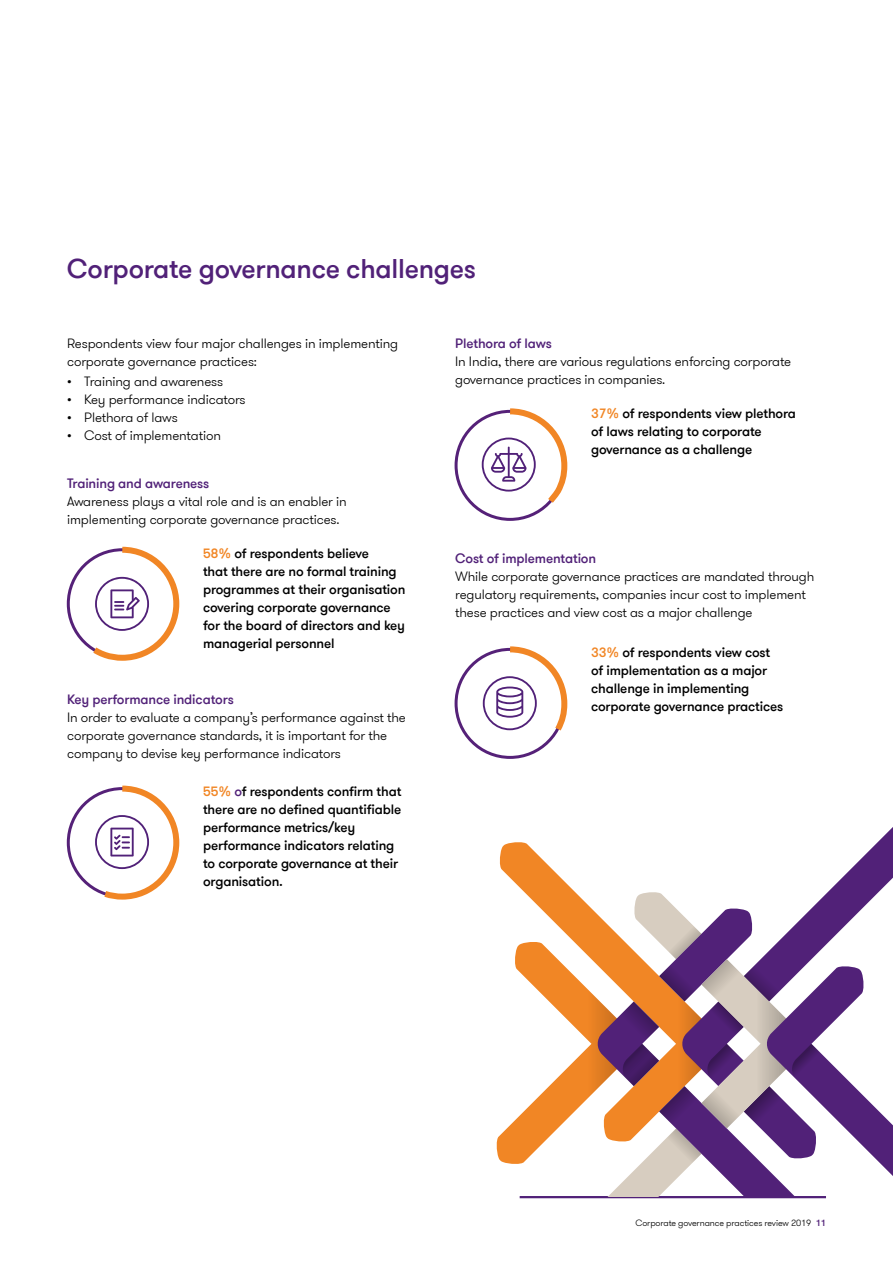
<style>
.page{position:relative;width:893px;height:1263px;background:#fff}
.page>*{position:absolute;margin:0;border:0;box-sizing:border-box;transform-origin:0 0}
.t1{font:500 27px "GT Walsheim Pro";letter-spacing:-.01em;color:#512178}
.t2{font:300 13.5px/18px "GT Walsheim Pro";letter-spacing:-.01em;color:#000}
.t3{font:500 13.5px/18px "GT Walsheim Pro";letter-spacing:-.01em;color:#000}
.t4{font:500 13.5px "GT Walsheim Pro";letter-spacing:-.01em;color:#512178}
.t5{font:300 9px "GT Walsheim Pro";letter-spacing:-.01em;color:#000}
.s1{color:#f18625}
.s2{color:#512178}
.s3{font-weight:500;color:#512178}
</style>
<div class="page">
<hr style="left:520px;top:1196px;width:306px;height:2px;background:#512178">
<svg style="left:497px;top:827px;width:396px;height:369px"></svg>
<svg style="left:95px;top:785px;width:85px;height:115px"></svg>
<svg style="left:87px;top:546px;width:93px;height:115px"></svg>
<svg style="left:483px;top:646px;width:85px;height:91px"></svg>
<svg style="left:482px;top:408px;width:86px;height:101px"></svg>
<h1 class="t1" style="left:67px;top:252px;width:411px">Corporate governance challenges</h1>
<p class="t2" style="left:67px;top:334px;width:333px">Respondents view four major challenges in implementing corporate governance practices:</p>
<p class="t2" style="left:67px;top:372px;width:158px">• Training and awareness</p>
<p class="t2" style="left:67px;top:390px;width:180px">• Key performance indicators</p>
<p class="t2" style="left:67px;top:408px;width:112px">• Plethora of laws</p>
<p class="t2" style="left:67px;top:426px;width:155px">• Cost of implementation</p>
<p class="t4" style="left:67px;top:474px;width:144px">Training and awareness</p>
<p class="t2" style="left:67px;top:492px;width:281px">Awareness plays a vital role and is an enabler in implementing corporate governance practices.</p>
<p class="t3" style="left:203px;top:545px;width:204px"><span class="s1">58%</span> of respondents believe<br>that there are no formal training programmes at their organisation covering corporate governance for the board of directors and key managerial personnel</p>
<p class="t4" style="left:67px;top:691px;width:168px">Key performance indicators</p>
<p class="t2" style="left:67px;top:709px;width:340px">In order to evaluate a company’s performance against the corporate governance standards, it is important for the company to devise key performance indicators</p>
<p class="t3" style="left:203px;top:783px;width:200px"><span class="s1">55%</span> <span class="s2">o</span>f respondents confirm that there are no defined quantifiable performance metrics/key performance indicators relating to corporate governance at their organisation.</p>
<p class="t4" style="left:455px;top:334px;width:98px">Plethora of laws</p>
<p class="t2" style="left:455px;top:352px;width:338px">In India, there are various regulations enforcing corporate governance practices in companies.</p>
<p class="t3" style="left:591px;top:405px;width:206px"><span class="s1">37%</span> of respondents view plethora of laws relating to corporate governance as a challenge</p>
<p class="t4" style="left:455px;top:550px;width:143px">Cost of implementation</p>
<p class="t2" style="left:455px;top:568px;width:361px">While corporate governance practices are mandated through regulatory requirements, companies incur cost to implement these practices and view cost as a major challenge</p>
<p class="t3" style="left:591px;top:644px;width:194px"><span class="s1">33%</span> of respondents view cost of implementation as a major challenge in implementing corporate governance practices</p>
<p class="t5" style="left:635px;top:1217px;width:192px">Corporate governance practices review 2019 <span class="s3">11</span></p>
</div>
